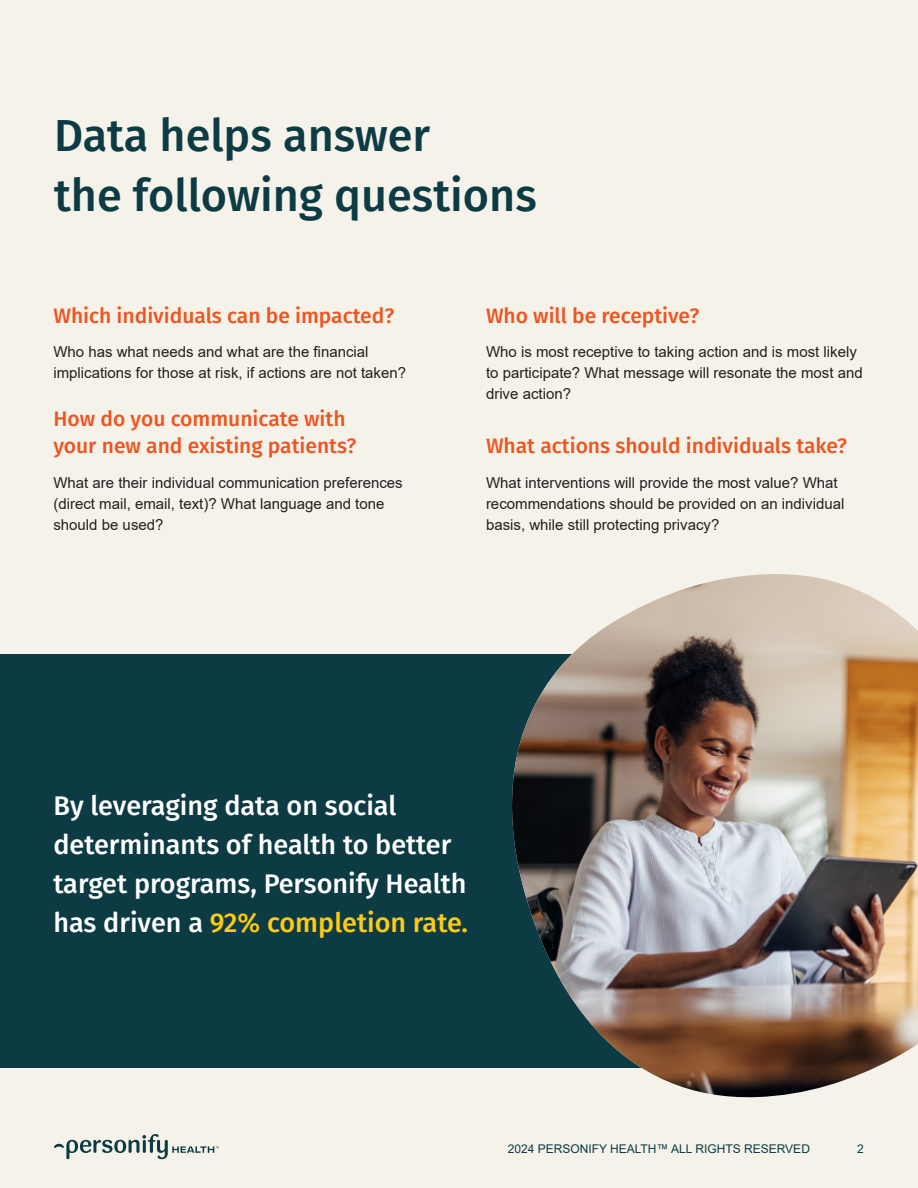
<style>
.page{position:relative;width:918px;height:1188px;background:#f5f3e9}
.page>*{position:absolute;margin:0;border:0;box-sizing:border-box;transform-origin:0 0}
.Heading_2{font:500 45px/60px "Fira Sans";color:#0c3b43}
.Heading_3{font:500 27px/39px "Fira Sans";color:#fff}
.Heading_4{font:500 21px/27px "Fira Sans";color:#ed5522}
.Body{font:15px/21px "Arial";color:#231f20}
.t1{font:12px "Arial";color:#0c3b43}
.s1{color:#fecb11}
</style>
<div class="page">
<div style="left:0;top:654px;width:756px;height:413px;background:#0c3b43"></div>
<img style="left:511px;top:574px;width:407px;height:524px">
<svg style="left:54px;top:1134px;width:165px;height:25px"></svg>
<p class="Heading_2" style="left:54px;top:103px;width:484px">Data helps answer<br>the following questions</p>
<p class="Heading_4" style="left:53px;top:301px;width:342px">Which individuals can be impacted?</p>
<p class="Body" style="left:53px;top:341px;width:354px">Who has what needs and what are the financial implications for those at risk, if actions are not taken?</p>
<p class="Heading_4" style="left:53px;top:404px;width:304px">How do you communicate with your new and existing patients?</p>
<p class="Body" style="left:53px;top:472px;width:351px">What are their individual communication preferences (direct mail, email, text)? What language and tone should be used?</p>
<p class="Heading_4" style="left:486px;top:301px;width:215px">Who will be receptive?</p>
<p class="Body" style="left:486px;top:341px;width:378px">Who is most receptive to taking action and is most likely to participate? What message will resonate the most and drive action?</p>
<p class="Heading_4" style="left:486px;top:431px;width:363px">What actions should individuals take?</p>
<p class="Body" style="left:486px;top:472px;width:360px">What interventions will provide the most value? What recommendations should be provided on an individual basis, while still protecting privacy?</p>
<p class="Heading_3" style="left:53px;top:784px;width:416px">By leveraging data on social determinants of health to better target programs, Personify Health has driven a <span class="s1">92% completion rate.</span></p>
<p class="t1" style="left:508px;top:1141px;width:304px">2024 PERSONIFY HEALTH™ ALL RIGHTS RESERVED</p>
<p class="t1" style="left:857px;top:1141px;width:8px">2</p>
</div>
